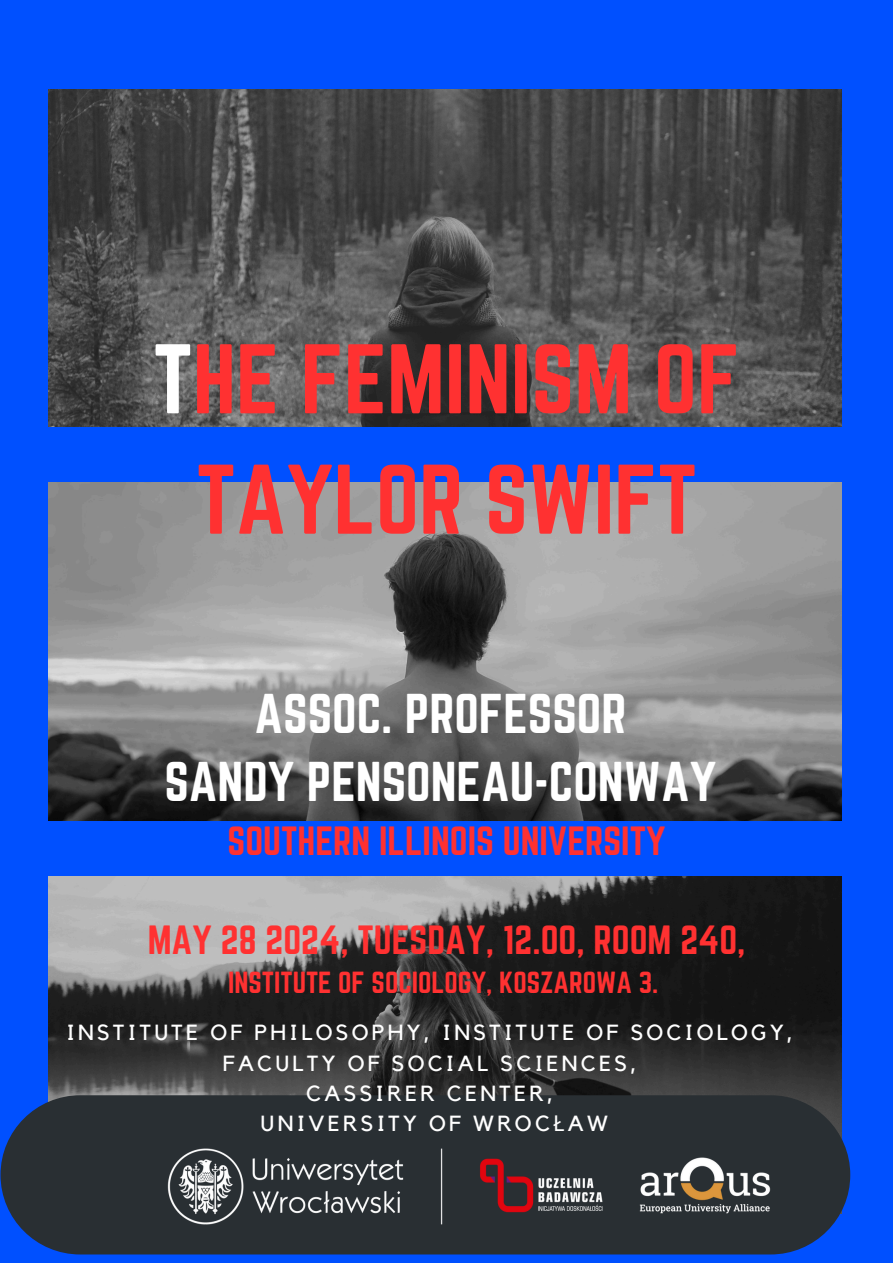
<style>
.page{position:relative;width:893px;height:1263px;background:#0050ff}
.page>*{position:absolute;margin:0;border:0;box-sizing:border-box;transform-origin:0 0}
.t1{font:86.32px/120.4px "Norwester";color:#ff3131;text-align:center}
.t2{font:48.97px/68.1px "Norwester";color:#fff;text-align:center}
.t3{font:35.7px "Norwester";color:#ff3131}
.t4{font:26.7px "Norwester";color:#ff3131}
.t5{font:21.83px/30.4px "Kollektif";letter-spacing:.15em;color:#fff;text-align:center}
.s1{color:#fff}
.s2{font-family:"Noto Sans"}
</style>
<div class="page">
<img style="left:49px;top:89px;width:792px;height:337px">
<img style="left:49px;top:482px;width:792px;height:338px">
<img style="left:49px;top:876px;width:792px;height:337px">
<div style="left:1px;top:1095px;width:849px;height:159px;background:#292f33;border-radius:80px"></div>
<img style="left:167px;top:1148px;width:637px;height:106px">
<h1 class="t1" style="left:153px;top:319px;width:588px"><span class="s1">T</span>HE FEMINISM OF<br>TAYLOR SWIFT</h1>
<h2 class="t2" style="left:164px;top:679px;width:553px">ASSOC. PROFESSOR<br>SANDY PENSONEAU-CONWAY</h2>
<h2 class="t3" style="left:228px;top:819px;width:439px">SOUTHERN ILLINOIS UNIVERSITY</h2>
<h2 class="t3" style="left:148px;top:918px;width:599px">MAY 28 2024, TUESDAY, 12.00, ROOM 24O,</h2>
<h2 class="t4" style="left:228px;top:966px;width:432px">INSTITUTE OF SOCIOLOGY, KOSZAROWA 3.</h2>
<p class="t5" style="left:66px;top:1018px;width:728px">INSTITUTE OF PHILOSOPHY, INSTITUTE OF SOCIOLOGY,<br>FACULTY OF SOCIAL SCIENCES,</p>
<p class="t5" style="left:306px;top:1079px;width:249px">CASSIRER CENTER,</p>
<p class="t5" style="left:260px;top:1109px;width:349px">UNIVERSITY OF WROC<span class="s2">Ł</span>AW</p>
</div>
